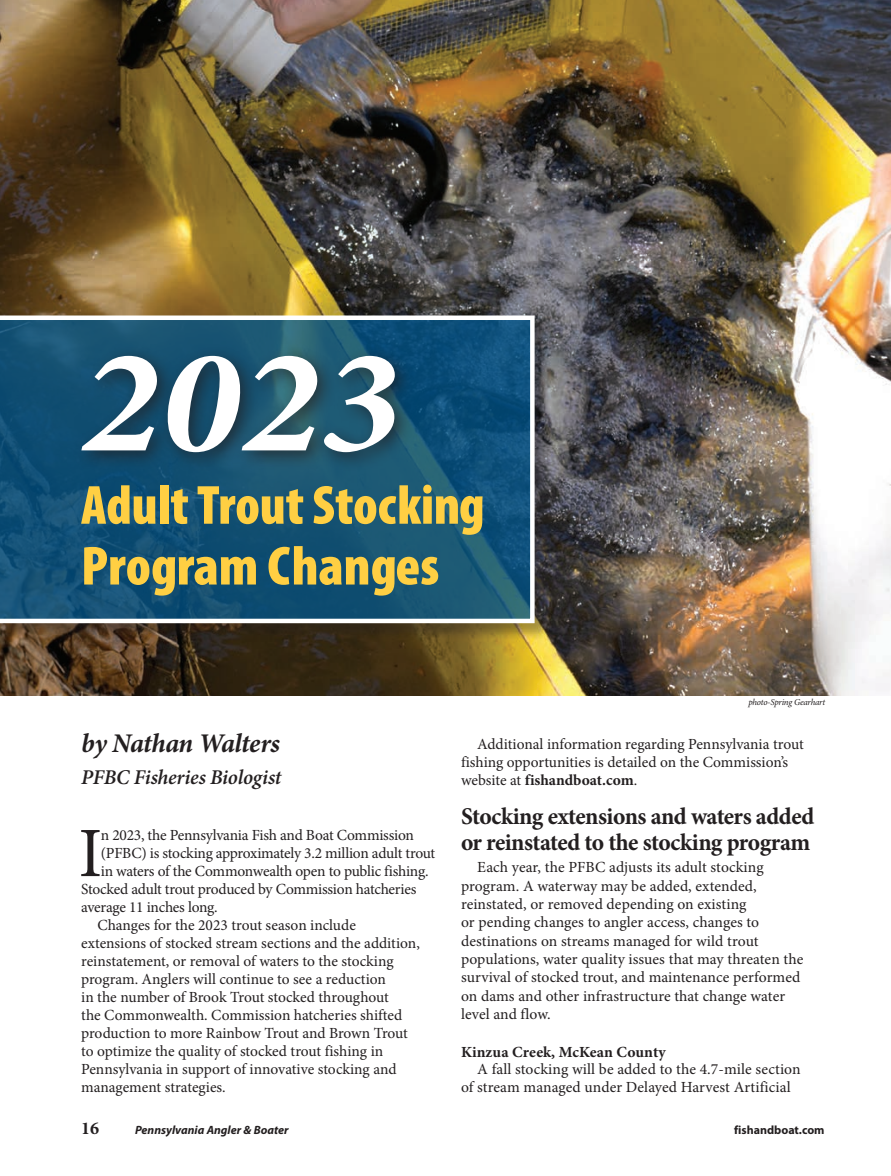
<style>
.page{position:relative;width:891px;height:1176px;background:#fff}
.page>*{position:absolute;margin:0;border:0;box-sizing:border-box;transform-origin:0 0}
.new_photo_byline{font:italic 700 condensed 148.8px "Minion Pro";color:#fff;scale:1.16 1}
.Magazine_body_text{font:70.8px "Minion Pro";color:#231f20}
.new_photo_byline-2{font:900 condensed 55.5px "Myriad Pro";letter-spacing:-.005em;color:#ffcf43}
.new_author_byline{font:italic 700 27px "Minion Pro";letter-spacing:-.02em;color:#231f20}
.new_body_text{font:700 24px/25.5px "Minion Pro";letter-spacing:-.02em;color:#231f20}
.new_author_byline-2{font:italic 600 21px "Minion Pro";letter-spacing:-.01em;color:#231f20}
.t1{font:700 18px "Minion Pro";color:#231f20}
.new_body_text-2{font:15.45px/18px "Minion Pro";color:#231f20}
.Magazine_body_text-2{font:15.45px "Minion Pro";letter-spacing:-.02em;color:#231f20}
.new_body_text-3{font:700 15.45px "Minion Pro";letter-spacing:.005em;color:#231f20}
.t2{font:italic 700 12px "Myriad Pro";color:#231f20}
.t3{font:700 12px "Myriad Pro";color:#231f20}
.new_captions{font:italic 9px "Minion Pro";letter-spacing:-.025em;color:#231f20}
.s1{font-weight:700}
</style>
<div class="page">
<img style="left:0;top:0;width:891px;height:695px">
<div style="left:0;top:318px;width:551px;height:322px;background:#231f20;opacity:.5"></div>
<svg style="left:0;top:315px;width:535px;height:308px;background:#1e5675"></svg>
<p class="new_photo_byline" style="left:81px;top:299px;width:284px">2023</p>
<p class="new_photo_byline-2" style="left:81px;top:469px;width:405px">Adult Trout Stocking</p>
<p class="new_photo_byline-2" style="left:81px;top:530px;width:360px">Program Changes</p>
<p class="new_captions" style="left:748px;top:695px;width:78px">photo-Spring Gearhart</p>
<p class="new_author_byline" style="left:81px;top:724px;width:200px">by Nathan Walters</p>
<p class="new_author_byline-2" style="left:81px;top:762px;width:202px">PFBC Fisheries Biologist</p>
<p class="Magazine_body_text" style="left:79px;top:805px;width:25px">I</p>
<p class="Magazine_body_text-2" style="left:101px;top:824px;width:315px">n 2023, the Pennsylvania Fish and Boat Commission</p>
<p class="Magazine_body_text-2" style="left:101px;top:842px;width:336px">(PFBC) is stocking approximately 3.2 million adult trout</p>
<p class="Magazine_body_text-2" style="left:101px;top:860px;width:329px">in waters of the Commonwealth open to public fishing.</p>
<p class="Magazine_body_text-2" style="left:81px;top:878px;width:337px">Stocked adult trout produced by Commission hatcheries</p>
<p class="Magazine_body_text-2" style="left:81px;top:896px;width:138px">average 11 inches long.</p>
<p class="new_body_text-2" style="left:81px;top:916px;width:340px;text-indent:16px">Changes for the 2023 trout season include extensions of stocked stream sections and the addition, reinstatement, or removal of waters to the stocking program. Anglers will continue to see a reduction<br>in the number of Brook Trout stocked throughout<br>the Commonwealth. Commission hatcheries shifted production to more Rainbow Trout and Brown Trout to optimize the quality of stocked trout fishing in Pennsylvania in support of innovative stocking and management strategies.</p>
<p class="new_body_text-2" style="left:461px;top:735px;width:344px;text-indent:16px">Additional information regarding Pennsylvania trout fishing opportunities is detailed on the Commission’s website at <span class="s1">fishandboat.com</span>.</p>
<p class="new_body_text" style="left:461px;top:803px;width:355px">Stocking extensions and waters added or reinstated to the stocking program</p>
<p class="new_body_text-2" style="left:461px;top:858px;width:344px;text-indent:16px">Each year, the PFBC adjusts its adult stocking program. A waterway may be added, extended, reinstated, or removed depending on existing<br>or pending changes to angler access, changes to destinations on streams managed for wild trout populations, water quality issues that may threaten the survival of stocked trout, and maintenance performed on dams and other infrastructure that change water level and flow.</p>
<p class="new_body_text-3" style="left:461px;top:1040px;width:206px">Kinzua Creek, McKean County</p>
<p class="new_body_text-2" style="left:461px;top:1060px;width:341px;text-indent:16px">A fall stocking will be added to the 4.7-mile section of stream managed under Delayed Harvest Artificial</p>
<p class="t1" style="left:81px;top:1115px;width:19px">16</p>
<p class="t2" style="left:135px;top:1121px;width:155px">Pennsylvania Angler &amp; Boater</p>
<p class="t3" style="left:734px;top:1121px;width:92px">fishandboat.com</p>
</div>
